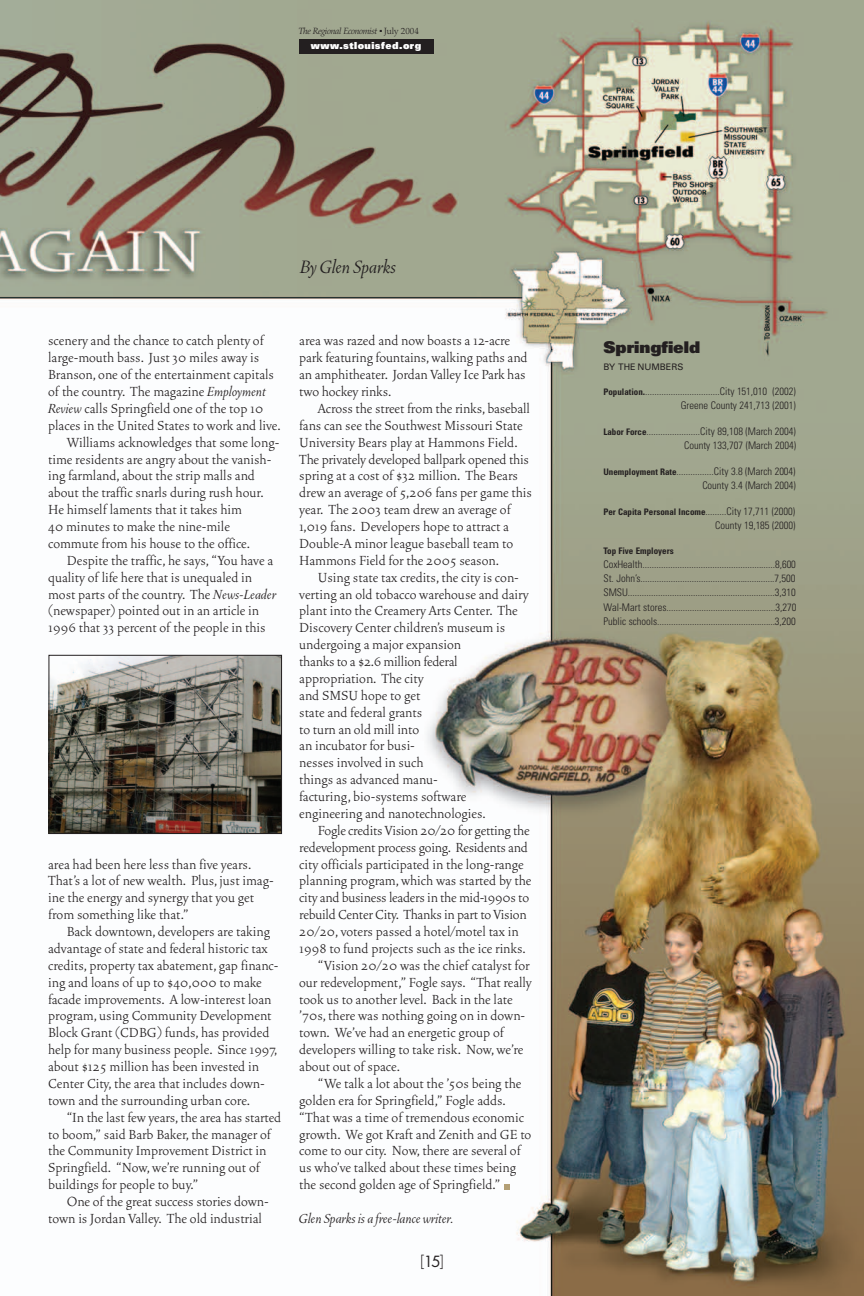
<style>
.page{position:relative;width:864px;height:1296px;background:#fff}
.page>*{position:absolute;margin:0;border:0;box-sizing:border-box;transform-origin:0 0}
.t1{font:italic 300 22.5px "Vendetta";letter-spacing:-.01em;color:#231f20}
.t2{font:300 16.5px/16.8px "Vendetta";color:#231f20}
.t3{font:italic 300 16.5px "Vendetta";letter-spacing:-.005em;color:#231f20}
.t4{font:900 16.2px "Univers";color:#231f20;scale:1.04 1}
.t5{font:300 15px "Futura";color:#231f20}
.t6{font:300 condensed 10.5px/13.4px "Univers";color:#231f20;text-align:right}
.t7{font:900 9.75px "Univers";letter-spacing:.05em;color:#fff}
.t8{font:italic 300 9px "Palatino";letter-spacing:-.035em;color:#231f20}
.t9{font:700 condensed 9px "Univers";color:#231f20}
.t10{font:9px "Univers";color:#231f20}
.s1{font-style:normal}
.s2{font-style:italic}
.s3{font-weight:400}
.s4{font-weight:700;font-size:9px}
.s5{font-weight:700}
</style>
<div class="page">
<img style="left:0;top:0;width:864px;height:1296px">
<svg style="left:505px;top:1184px;width:5px;height:5px"></svg>
<img style="left:51px;top:657px;width:229px;height:175px">
<div style="left:49px;top:655px;width:233px;height:179px;border:1px solid #231f20"></div>
<div style="left:299px;top:39px;width:135px;height:15px;background:#231f20"></div>
<p class="t8" style="left:298px;top:27px;width:122px">The Regional Economist ■ <span class="s1">July 2004</span></p>
<p class="t7" style="left:311px;top:42px;width:112px">www.stlouisfed.org</p>
<h1 class="t1" style="left:300px;top:252px;width:98px">By Glen Sparks</h1>
<p class="t2" style="left:48px;top:331px;width:217px">scenery and the chance to catch plenty of</p>
<p class="t2" style="left:48px;top:348px;width:213px">large-mouth bass. Just 30 miles away is</p>
<p class="t2" style="left:48px;top:365px;width:227px">Branson, one of the entertainment capitals</p>
<p class="t2" style="left:48px;top:382px;width:219px">of the country. The magazine <span class="s2">Employment</span></p>
<p class="t2" style="left:48px;top:399px;width:217px"><span class="s2">Review</span> calls Springfield one of the top 10</p>
<p class="t2" style="left:48px;top:416px;width:234px">places in the United States to work and live.</p>
<p class="t2" style="left:67px;top:433px;width:214px">Williams acknowledges that some long-</p>
<p class="t2" style="left:48px;top:449px;width:225px">time residents are angry about the vanish-</p>
<p class="t2" style="left:48px;top:466px;width:208px">ing farmland, about the strip malls and</p>
<p class="t2" style="left:48px;top:483px;width:217px">about the traffic snarls during rush hour.</p>
<p class="t2" style="left:48px;top:500px;width:195px">He himself laments that it takes him</p>
<p class="t2" style="left:48px;top:517px;width:183px">40 minutes to make the nine-mile</p>
<p class="t2" style="left:48px;top:534px;width:204px">commute from his house to the office.</p>
<p class="t2" style="left:67px;top:551px;width:208px">Despite the traffic, he says, “You have a</p>
<p class="t2" style="left:48px;top:568px;width:206px">quality of life here that is unequaled in</p>
<p class="t2" style="left:48px;top:584px;width:230px">most parts of the country. The <span class="s2">News-Leader</span></p>
<p class="t2" style="left:48px;top:601px;width:213px">(newspaper) pointed out in an article in</p>
<p class="t2" style="left:48px;top:618px;width:219px">1996 that 33 percent of the people in this</p>
<p class="t2" style="left:48px;top:854px;width:227px">area had been here less than five years.<br>That’s a lot of new wealth. Plus, just imag&shy;ine the energy and synergy that you get from something like that.”</p>
<p class="t2" style="left:48px;top:922px;width:232px;text-indent:19px">Back downtown, developers are taking advantage of state and federal historic tax credits, property tax abatement, gap financ&shy;ing and loans of up to $40,000 to make facade improvements. A low-interest loan program, using Community Development Block Grant (CDBG) funds, has provided help for many business people. Since 1997, about $125 million has been invested in Center City, the area that includes down&shy;town and the surrounding urban core.</p>
<p class="t2" style="left:48px;top:1108px;width:235px;text-indent:19px">“In the last few years, the area has started to boom,” said Barb Baker, the manager of the Community Improvement District in Springfield. “Now, we’re running out of buildings for people to buy.”</p>
<p class="t2" style="left:48px;top:1192px;width:222px;text-indent:19px">One of the great success stories down&shy;town is Jordan Valley. The old industrial</p>
<p class="t2" style="left:299px;top:331px;width:230px">area was razed and now boasts a 12-acre park featuring fountains, walking paths and an amphitheater. Jordan Valley Ice Park has two hockey rinks.</p>
<p class="t2" style="left:299px;top:399px;width:234px;text-indent:19px">Across the street from the rinks, baseball fans can see the Southwest Missouri State University Bears play at Hammons Field.<br>The privately developed ballpark opened this spring at a cost of $32 million. The Bears drew an average of 5,206 fans per game this year. The 2003 team drew an average of 1,019 fans. Developers hope to attract a Double-A minor league baseball team to Hammons Field for the 2005 season.</p>
<p class="t2" style="left:299px;top:568px;width:231px;text-indent:19px">Using state tax credits, the city is con&shy;verting an old tobacco warehouse and dairy plant into the Creamery Arts Center. The<br>Discovery Center children’s museum is undergoing a major expansion<br>thanks to a $2.6 million federal appropriation. The city<br>and SMSU hope to get<br>state and federal grants<br>to turn an old mill into<br>an incubator for busi-<br>nesses involved in such<br>things as advanced manu-<br>facturing, bio-systems software engineering and nanotechnologies.</p>
<p class="t2" style="left:318px;top:821px;width:213px">Fogle credits Vision 20/20 for getting the</p>
<p class="t2" style="left:299px;top:838px;width:230px">redevelopment process going. Residents and</p>
<p class="t2" style="left:299px;top:854px;width:226px">city officials participated in the long-range</p>
<p class="t2" style="left:299px;top:871px;width:234px">planning program, which was started by the</p>
<p class="t2" style="left:299px;top:888px;width:231px">city and business leaders in the mid-1990s to</p>
<p class="t2" style="left:299px;top:905px;width:229px">rebuild Center City. Thanks in part to Vision</p>
<p class="t2" style="left:299px;top:922px;width:221px">20/20, voters passed a hotel/motel tax in</p>
<p class="t2" style="left:299px;top:939px;width:228px">1998 to fund projects such as the ice rinks.</p>
<p class="t2" style="left:318px;top:956px;width:213px">“Vision 20/20 was the chief catalyst for</p>
<p class="t2" style="left:299px;top:973px;width:234px">our redevelopment,” Fogle says. “That really</p>
<p class="t2" style="left:299px;top:989px;width:215px">took us to another level. Back in the late</p>
<p class="t2" style="left:299px;top:1006px;width:227px">’70s, there was nothing going on in down-</p>
<p class="t2" style="left:299px;top:1023px;width:206px">town. We’ve had an energetic group of</p>
<p class="t2" style="left:299px;top:1040px;width:226px">developers willing to take risk. Now, we’re</p>
<p class="t2" style="left:299px;top:1057px;width:102px">about out of space.</p>
<p class="t2" style="left:318px;top:1074px;width:205px">“We talk a lot about the ’50s being the</p>
<p class="t2" style="left:299px;top:1091px;width:208px">golden era for Springfield,” Fogle adds.</p>
<p class="t2" style="left:299px;top:1108px;width:226px">“That was a time of tremendous economic</p>
<p class="t2" style="left:299px;top:1124px;width:234px">growth. We got Kraft and Zenith and GE to</p>
<p class="t2" style="left:299px;top:1141px;width:223px">come to our city. Now, there are several of</p>
<p class="t2" style="left:299px;top:1158px;width:218px">us who’ve talked about these times being</p>
<p class="t2" style="left:299px;top:1175px;width:203px">the second golden age of Springfield.”</p>
<p class="t3" style="left:299px;top:1208px;width:156px">Glen Sparks is a free-lance writer.</p>
<p class="t5" style="left:420px;top:1254px;width:25px">[<span class="s3">15</span>]</p>
<p class="t4" style="left:603px;top:342px;width:95px">Springfield</p>
<p class="t10" style="left:603px;top:364px;width:82px">BY THE NUMBERS</p>
<p class="t6" style="left:603px;top:386px;width:194px"><span class="s4">Population</span><span class="s5">.</span>................................City 151,010 (2002)<br>Greene County 241,713 (2001)</p>
<p class="t6" style="left:603px;top:426px;width:194px"><span class="s4">Labor Force</span>.......................City 89,108 (March 2004)<br>County 133,707 (March 2004)</p>
<p class="t6" style="left:603px;top:466px;width:194px"><span class="s4">Unemployment Rate</span>................City 3.8 (March 2004)<br>County 3.4 (March 2004)</p>
<p class="t6" style="left:603px;top:506px;width:194px"><span class="s4">Per Capita Personal Income</span>.........City 17,711 (2000)<br>County 19,185 (2000)</p>
<p class="t9" style="left:603px;top:547px;width:72px">Top Five Employers</p>
<p class="t6" style="left:603px;top:558px;width:194px;line-height:14.2px;text-align:justify">CoxHealth.........................................................8,600<br>St. John’s..........................................................7,500<br>SMSU...............................................................3,310<br>Wal-Mart stores...............................................3,270<br>Public schools...................................................3,200</p>
</div>
